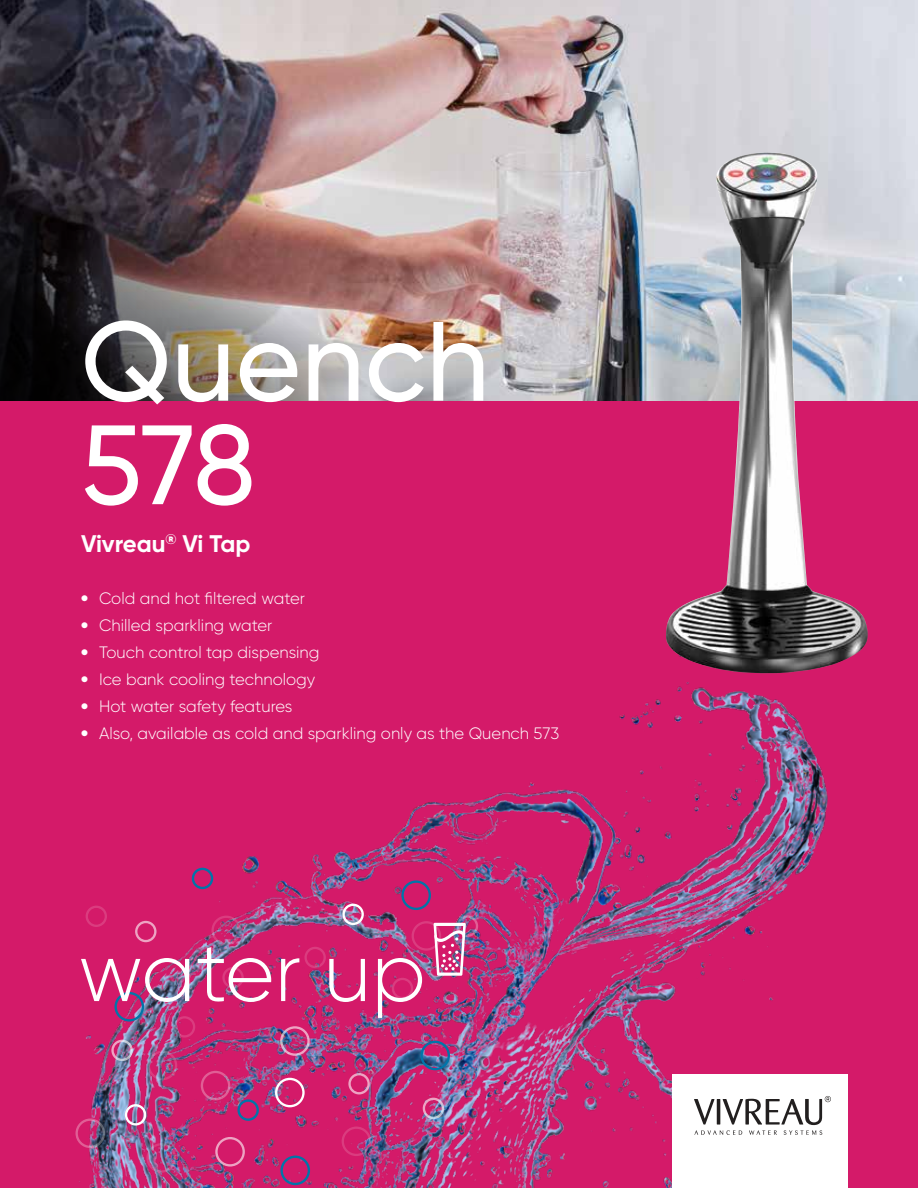
<style>
.page{position:relative;width:918px;height:1188px;background:#fff}
.page>*{position:absolute;margin:0;border:0;box-sizing:border-box;transform-origin:0 0}
.t1{font:500 112.5px/103.5px "Gilroy";color:#fff}
.t2{font:700 24px "Gilroy";letter-spacing:-.005em;color:#fff}
.t3{font:300 16.5px "Gilroy";color:#fff}
.s1{font-weight:800}
</style>
<div class="page">
<div style="left:0;top:401px;width:918px;height:787px;background:#d41a69"></div>
<img style="left:75px;top:682px;width:773px;height:506px">
<svg style="left:423px;top:1098px;width:21px;height:21px"></svg>
<svg style="left:192px;top:868px;width:21px;height:21px"></svg>
<svg style="left:420px;top:1041px;width:30px;height:29px"></svg>
<img style="left:76px;top:904px;width:295px;height:281px">
<img style="left:378px;top:880px;width:100px;height:138px">
<img style="left:0;top:0;width:918px;height:401px">
<img style="left:0;top:25px;width:653px;height:376px">
<img style="left:665px;top:152px;width:203px;height:522px">
<div style="left:672px;top:1075px;width:175px;height:113px;background:#fff"></div>
<svg style="left:694px;top:1096px;width:137px;height:39px"></svg>
<h1 class="t1" style="left:81px;top:309px;width:410px">Quench<br>578</h1>
<h2 class="t2" style="left:81px;top:529px;width:171px">Vivreau<sup>®</sup> Vi Tap</h2>
<p class="t3" style="left:81px;top:589px;width:226px"><span class="s1">•</span> Cold and hot filtered water</p>
<p class="t3" style="left:81px;top:616px;width:193px"><span class="s1">•</span> Chilled sparkling water</p>
<p class="t3" style="left:81px;top:643px;width:240px"><span class="s1">•</span> Touch control tap dispensing</p>
<p class="t3" style="left:81px;top:670px;width:236px"><span class="s1">•</span> Ice bank cooling technology</p>
<p class="t3" style="left:81px;top:697px;width:213px"><span class="s1">•</span> Hot water safety features</p>
<p class="t3" style="left:81px;top:724px;width:480px"><span class="s1">•</span> Also, available as cold and sparkling only as the Quench 573</p>
</div>
